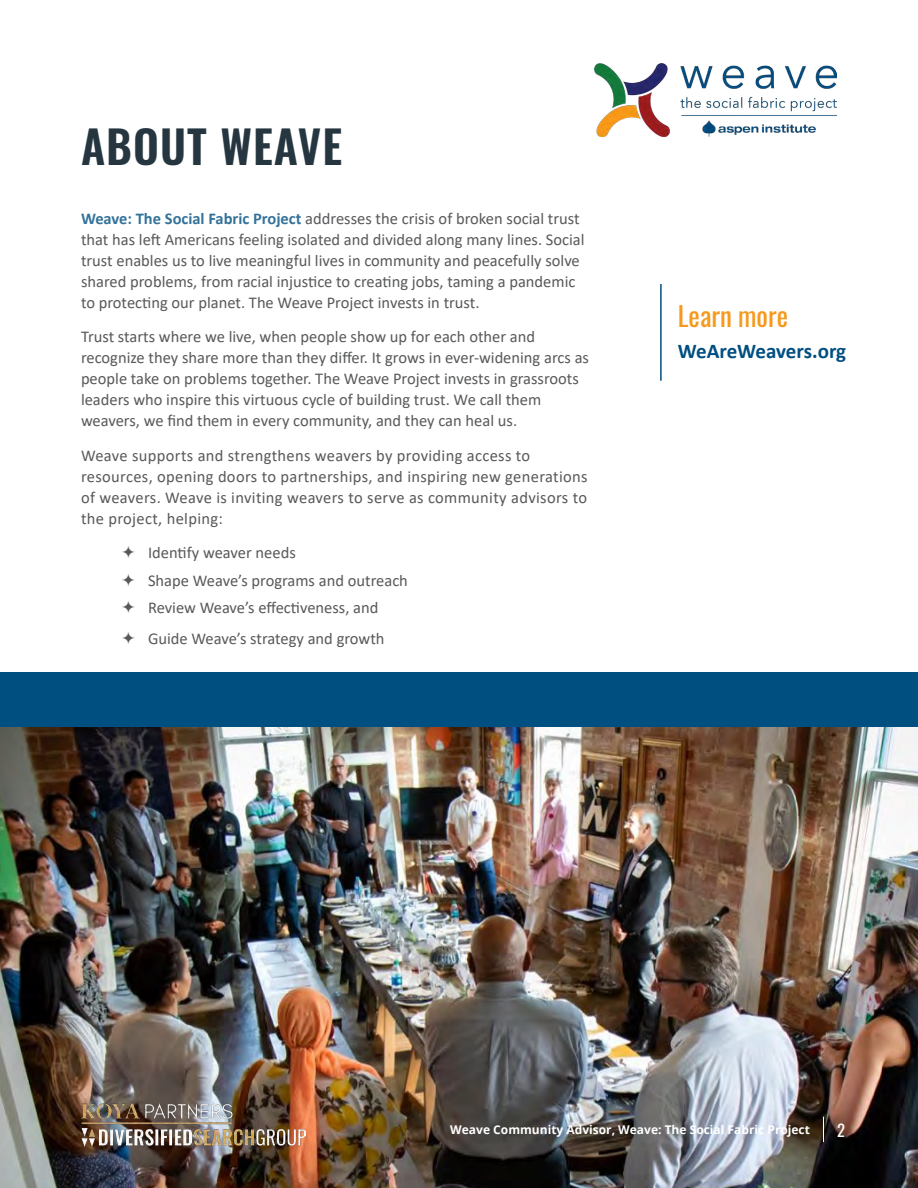
<style>
.page{position:relative;width:918px;height:1188px;background:#fff}
.page>*{position:absolute;margin:0;border:0;box-sizing:border-box;transform-origin:0 0}
.t1{font:600 45px "Oswald";letter-spacing:.025em;color:#263640}
.t2{font:27px "Oswald";color:#f7991c}
.t3{font:700 21px "Calibri";letter-spacing:-.01em;color:#004f81}
.t4{font:16.5px/21px "Calibri";color:#58595b}
.t5{font:16.5px/21px "Calibri";letter-spacing:.02em;color:#58595b}
.t6{font:16.5px "Oswald";color:#fff}
.t7{font:700 12px "Open Sans";color:#fff}
.s1{font-weight:700;color:#33729a}
</style>
<div class="page">
<img style="left:594px;top:63px;width:243px;height:73px">
<img style="left:0;top:727px;width:918px;height:461px">
<div style="left:0;top:672px;width:918px;height:55px;background:#004f81"></div>
<hr style="left:660px;top:284px;width:2px;height:97px;background:#004f81">
<svg style="left:823px;top:1117px;width:1px;height:25px"></svg>
<img style="left:81px;top:1104px;width:225px;height:42px">
<h1 class="t1" style="left:81px;top:106px;width:263px">ABOUT WEAVE</h1>
<p class="t4" style="left:81px;top:207px;width:505px"><span class="s1">Weave: The Social Fabric Project</span> addresses the crisis of broken social trust that has left Americans feeling isolated and divided along many lines. Social trust enables us to live meaningful lives in community and peacefully solve shared problems, from racial injustice to creating jobs, taming a pandemic to protecting our planet. The Weave Project invests in trust.</p>
<p class="t4" style="left:81px;top:326px;width:510px">Trust starts where we live, when people show up for each other and recognize they share more than they differ. It grows in ever-widening arcs as people take on problems together. The Weave Project invests in grassroots leaders who inspire this virtuous cycle of building trust. We call them weavers, we find them in every community, and they can heal us.</p>
<p class="t5" style="left:81px;top:445px;width:508px">Weave supports and strengthens weavers by providing access to resources, opening doors to partnerships, and inspiring new generations of weavers. Weave is inviting weavers to serve as community advisors to the project, helping:</p>
<p class="t4" style="left:121px;top:541px;width:176px">➢ Identify weaver needs</p>
<p class="t4" style="left:121px;top:569px;width:288px">➢ Shape Weave’s programs and outreach</p>
<p class="t4" style="left:121px;top:597px;width:259px">➢ Review Weave’s effectiveness, and</p>
<p class="t4" style="left:121px;top:628px;width:265px">➢ Guide Weave’s strategy and growth</p>
<h2 class="t2" style="left:678px;top:292px;width:112px">Learn more</h2>
<p class="t3" style="left:678px;top:336px;width:170px">WeAreWeavers.org</p>
<p class="t7" style="left:450px;top:1121px;width:361px">Weave Community Advisor, Weave: The Social Fabric Project</p>
<p class="t6" style="left:837px;top:1115px;width:9px">2</p>
</div>
